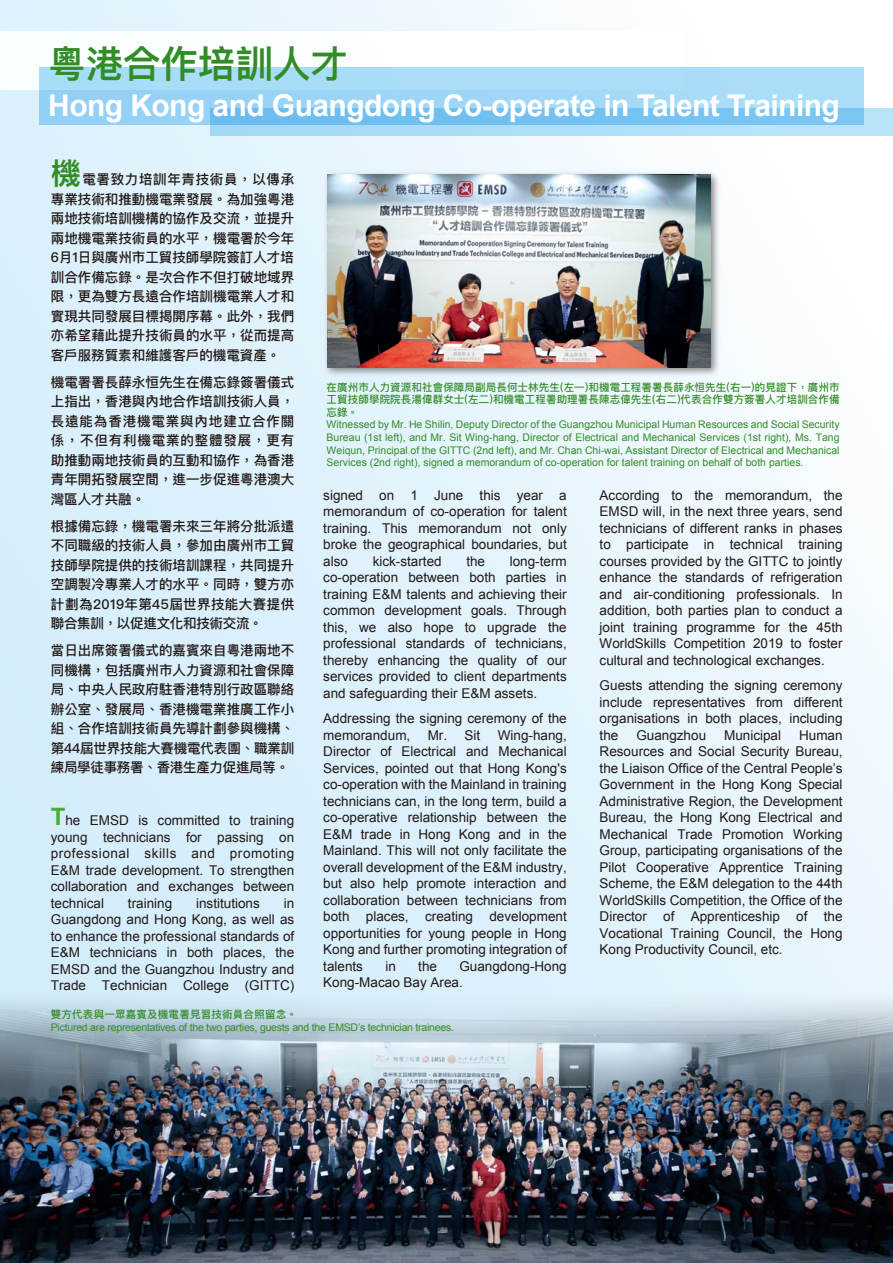
<style>
.page{position:relative;width:893px;height:1263px;background:#fff}
.page>*{position:absolute;margin:0;border:0;box-sizing:border-box;transform-origin:0 0}
.t1{font:600 37.5px "Ping Fang TC";color:#338d27}
.t2{font:700 30px "Arial";letter-spacing:-.02em;color:#fff}
.t3{font:600 30px "Ping Fang TC";color:#338d27}
.t4{font:13.5px/16.5px "Arial";color:#221815;text-align:justify}
.t5{font:500 13.5px/19.5px "Ping Fang TC";color:#221815;text-align:justify}
.t6{font:10.5px/12.6px "Arial";letter-spacing:-.02em;color:#338d27;text-align:justify}
.t7{font:500 10.5px/12.6px "Ping Fang TC";letter-spacing:.01em;color:#338d27;text-align:justify}
.s1{font-weight:700;font-size:24px;color:#45b035}
</style>
<div class="page">
<div style="left:0;top:0;width:893px;height:1263px;background:linear-gradient(to right,#d3edfb,#f4fafe)"></div>
<div style="left:0;top:31px;width:684px;height:58px;background:#fdffff"></div>
<div style="left:39px;top:67px;width:824px;height:58px;background:linear-gradient(to right,#9bd6f6,#acdef8)"></div>
<svg style="left:210px;top:108px;width:683px;height:27px;background:#88cbf3"></svg>
<img style="left:0;top:932px;width:893px;height:331px">
<img style="left:295px;top:133px;width:453px;height:309px">
<img style="left:327px;top:174px;width:384px;height:193px">
<h1 class="t1" style="left:48px;top:40px;width:302px">粵港合作培訓人才</h1>
<h2 class="t2" style="left:48px;top:86px;width:793px">Hong Kong and Guangdong Co-operate in Talent Training</h2>
<h2 class="t3" style="left:51px;top:155px;width:31px">機</h2>
<p class="t5" style="left:51px;top:170px;width:245px;text-indent:32px">電署致力培訓年青技術員，以傳承專業技術和推動機電業發展。為加強粵港兩地技術培訓機構的協作及交流，並提升兩地機電業技術員的水平，機電署於今年6月1日與廣州市工貿技師學院簽訂人才培訓合作備忘錄。是次合作不但打破地域界限，更為雙方長遠合作培訓機電業人才和實現共同發展目標揭開序幕。此外，我們亦希望藉此提升技術員的水平，從而提高客戶服務質素和維護客戶的機電資產。</p>
<p class="t5" style="left:51px;top:373px;width:245px">機電署署長薛永恒先生在備忘錄簽署儀式上指出，香港與內地合作培訓技術人員，長遠能為香港機電業與內地建立合作關係，不但有利機電業的整體發展，更有助推動兩地技術員的互動和協作，為香港青年開拓發展空間，進一步促進粵港澳大灣區人才共融。</p>
<p class="t5" style="left:51px;top:517px;width:245px">根據備忘錄，機電署未來三年將分批派遣不同職級的技術人員，參加由廣州市工貿技師學院提供的技術培訓課程，共同提升空調製冷專業人才的水平。同時，雙方亦計劃為2019年第45屆世界技能大賽提供聯合集訓，以促進文化和技術交流。</p>
<p class="t5" style="left:51px;top:641px;width:245px">當日出席簽署儀式的嘉賓來自粵港兩地不同機構，包括廣州市人力資源和社會保障局、中央人民政府駐香港特別行政區聯絡辦公室、發展局、香港機電業推廣工作小組、合作培訓技術員先導計劃參與機構、第44屆世界技能大賽機電代表團、職業訓練局學徒事務署、香港生產力促進局等。</p>
<p class="t4" style="left:51px;top:812px;width:245px"><span class="s1">T</span>he EMSD is committed to training young technicians for passing on professional skills and promoting E&amp;M trade development. To strengthen collaboration and exchanges between technical</p>
<p class="t4" style="left:51px;top:895px;width:245px;text-indent:233px">in Guangdong and Hong Kong, as well as to enhance the professional standards of E&amp;M technicians in both places, the EMSD and the Guangzhou Industry and Trade Technician College (GITTC)</p>
<p class="t4" style="left:128px;top:895px;width:46px">training</p>
<p class="t4" style="left:196px;top:895px;width:65px">institutions</p>
<p class="t7" style="left:327px;top:381px;width:514px">在廣州市人力資源和社會保障局副局長何士林先生(左一)和機電工程署署長薛永恒先生(右一)的見證下，廣州市工貿技師學院院長湯偉群女士(左二)和機電工程署助理署長陳志偉先生(右二)代表合作雙方簽署人才培訓合作備忘錄。</p>
<p class="t6" style="left:327px;top:418px;width:514px">Witnessed by Mr. He Shilin, Deputy Director of the Guangzhou Municipal Human Resources and Social Security Bureau (1st left), and Mr. Sit Wing-hang, Director of Electrical and Mechanical Services (1st right), Ms. Tang Weiqun, Principal of the GITTC (2nd left), and Mr. Chan Chi-wai, Assistant Director of Electrical and Mechanical Services (2nd right), signed a memorandum of co-operation for talent training on behalf of both parties.</p>
<p class="t4" style="left:323px;top:487px;width:245px">signed on 1 June this year a memorandum of co-operation for talent training. This memorandum not only broke the geographical boundaries, but also</p>
<p class="t4" style="left:323px;top:553px;width:245px;text-indent:186px">long-term co-operation between both parties in training E&amp;M talents and achieving their common development goals. Through this, we also hope to upgrade the professional standards of technicians, thereby enhancing the quality of our services provided to client departments and safeguarding their E&amp;M assets.</p>
<p class="t4" style="left:323px;top:711px;width:245px">Addressing the signing ceremony of the memorandum,</p>
<p class="t4" style="left:373px;top:553px;width:71px">kick-started</p>
<p class="t4" style="left:466px;top:553px;width:20px">the</p>
<p class="t4" style="left:428px;top:727px;width:54px">Mr. Sit</p>
<p class="t4" style="left:323px;top:727px;width:245px;text-indent:174px">Wing-hang, Director of Electrical and Mechanical Services, pointed out that Hong Kong's co-operation with the Mainland in training technicians can, in the long term, build a co-operative relationship between the E&amp;M trade in Hong Kong and in the Mainland. This will not only facilitate the overall development of the E&amp;M industry, but also help promote interaction and collaboration between technicians from both places, creating development opportunities for young people in Hong Kong and further promoting integration of talents</p>
<p class="t4" style="left:323px;top:958px;width:245px;text-indent:136px">Guangdong-Hong<br>Kong-Macao Bay Area.</p>
<p class="t4" style="left:385px;top:958px;width:12px">in</p>
<p class="t4" style="left:418px;top:958px;width:20px">the</p>
<p class="t4" style="left:600px;top:487px;width:244px">According to the memorandum, the EMSD will, in the next three years, send technicians of different ranks in phases to participate in technical training courses provided by the GITTC to jointly enhance the standards of refrigeration and air-conditioning professionals. In addition, both parties plan to conduct a joint training programme for the 45th WorldSkills Competition 2019 to foster cultural and technological exchanges.</p>
<p class="t4" style="left:600px;top:678px;width:244px">Guests attending the signing ceremony include representatives from different organisations in both places, including the</p>
<p class="t4" style="left:636px;top:727px;width:71px">Guangzhou</p>
<p class="t4" style="left:724px;top:727px;width:59px">Municipal</p>
<p class="t4" style="left:600px;top:727px;width:244px;text-indent:199px">Human Resources and Social Security Bureau, the Liaison Office of the Central People’s Government in the Hong Kong Special Administrative Region, the Development Bureau, the Hong Kong Electrical and Mechanical Trade Promotion Working Group, participating organisations of the Pilot Cooperative Apprentice Training Scheme, the E&amp;M delegation to the 44th WorldSkills Competition, the Office of the Director of Apprenticeship of the Vocational Training Council, the Hong Kong Productivity Council, etc.</p>
<p class="t7" style="left:51px;top:1008px;width:248px">雙方代表與一眾嘉賓及機電署見習技術員合照留念。</p>
<p class="t6" style="left:51px;top:1021px;width:405px">Pictured are representatives of the two parties, guests and the EMSD’s technician trainees.</p>
</div>
